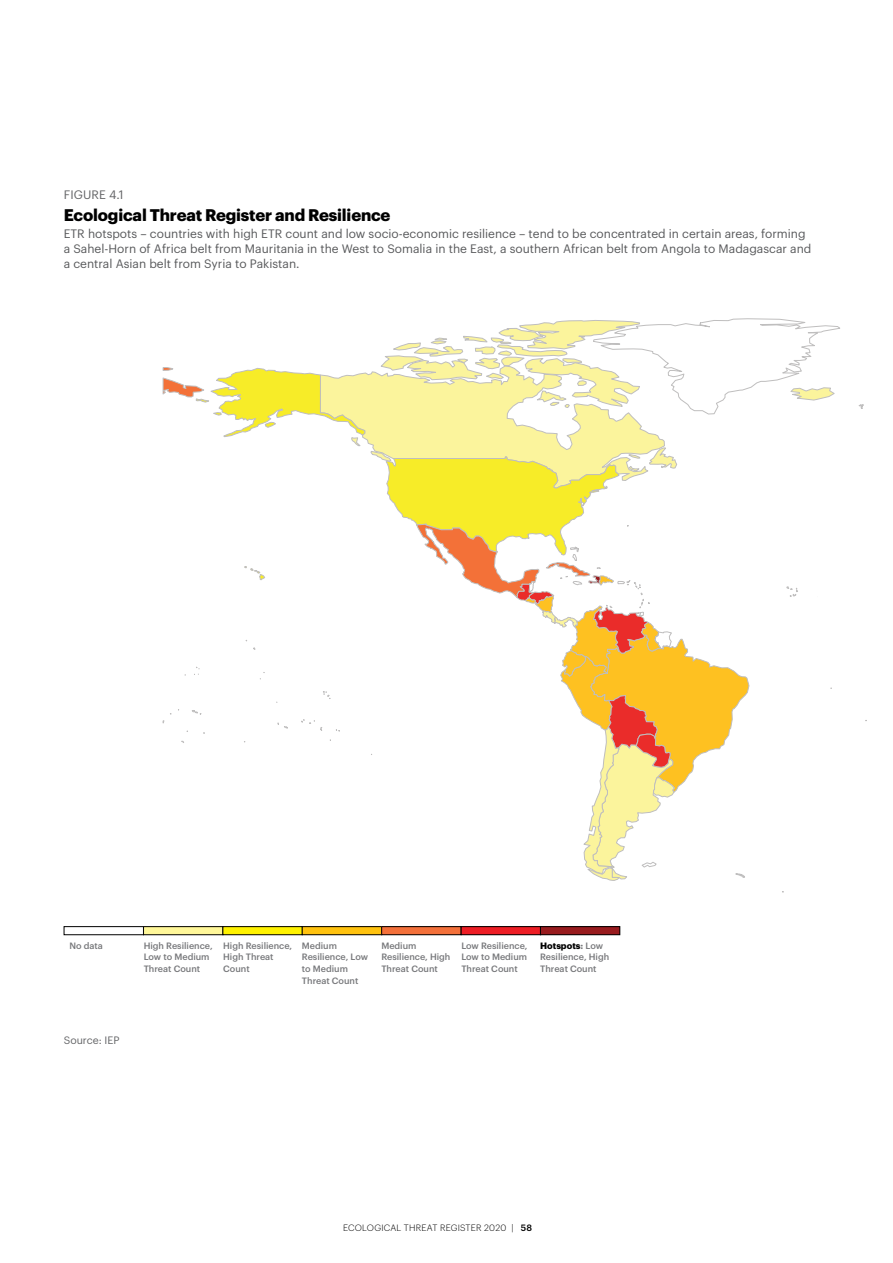
<style>
.page{position:relative;width:893px;height:1263px;background:#fff}
.page>*{position:absolute;margin:0;border:0;box-sizing:border-box;transform-origin:0 0}
.t1{font:700 16.5px "Graphik";letter-spacing:-.01em;color:#000}
.t2{font:12px/15px "Graphik";color:#58595b}
.t3{font:12px "Graphik";letter-spacing:.005em;color:#636466}
.t4{font:10.5px "Graphik";color:#636466}
.t5{font:500 9px/11.7px "Graphik";color:#77787b}
.t6{font:300 9px "Graphik";letter-spacing:.025em;color:#000}
.s1{font-weight:700;color:#000}
.s2{font-weight:700}
.s3{font-weight:500}
</style>
<div class="page">
<svg style="left:162px;top:319px;width:705px;height:562px"></svg>
<div style="left:144px;top:927px;width:79px;height:8px;background:#fff799"></div>
<div style="left:143px;top:926px;width:80px;height:9px;border:1px solid #000"></div>
<div style="left:223px;top:927px;width:79px;height:8px;background:#fff200"></div>
<div style="left:223px;top:926px;width:80px;height:9px;border:1px solid #000"></div>
<div style="left:302px;top:927px;width:80px;height:8px;background:#ffc20e"></div>
<div style="left:302px;top:926px;width:80px;height:9px;border:1px solid #000"></div>
<div style="left:382px;top:927px;width:79px;height:8px;background:#f3703a"></div>
<div style="left:381px;top:926px;width:80px;height:9px;border:1px solid #000"></div>
<div style="left:461px;top:927px;width:80px;height:8px;background:#ed1d24"></div>
<div style="left:461px;top:926px;width:80px;height:9px;border:1px solid #000"></div>
<div style="left:540px;top:927px;width:80px;height:8px;background:#981b1e"></div>
<div style="left:540px;top:926px;width:80px;height:9px;border:1px solid #000"></div>
<div style="left:64px;top:926px;width:80px;height:9px;border:1px solid #000"></div>
<p class="t3" style="left:64px;top:186px;width:61px">FIGURE 4.1</p>
<h1 class="t1" style="left:64px;top:202px;width:328px">Ecological Threat Register and Resilience</h1>
<p class="t2" style="left:64px;top:225px;width:749px">ETR hotspots – countries with high ETR count and low socio-economic resilience – tend to be concentrated in certain areas, forming a Sahel-Horn of Africa belt from Mauritania in the West to Somalia in the East, a southern African belt from Angola to Madagascar and a central Asian belt from Syria to Pakistan.</p>
<p class="t5" style="left:69px;top:939px;width:35px">No data</p>
<p class="t4" style="left:64px;top:1032px;width:57px">Source: IEP</p>
<p class="t5" style="left:144px;top:939px;width:71px">High Resilience,<br>Low to Medium<br>Threat Count</p>
<p class="t5" style="left:223px;top:939px;width:71px">High Resilience,<br>High Threat<br>Count</p>
<p class="t5" style="left:302px;top:939px;width:68px">Medium<br>Resilience, Low to Medium<br>Threat Count</p>
<p class="t5" style="left:381px;top:939px;width:71px">Medium<br>Resilience, High<br>Threat Count</p>
<p class="t5" style="left:461px;top:939px;width:68px;text-align:justify">Low Resilience, Low to Medium Threat Count</p>
<p class="t5" style="left:540px;top:939px;width:71px"><span class="s1">Hotspots</span><span class="s2">:</span> Low<br>Resilience, High<br>Threat Count</p>
<p class="t6" style="left:343px;top:1221px;width:191px">ECOLOGICAL THREAT REGISTER 2020 | <span class="s3">58</span></p>
</div>
